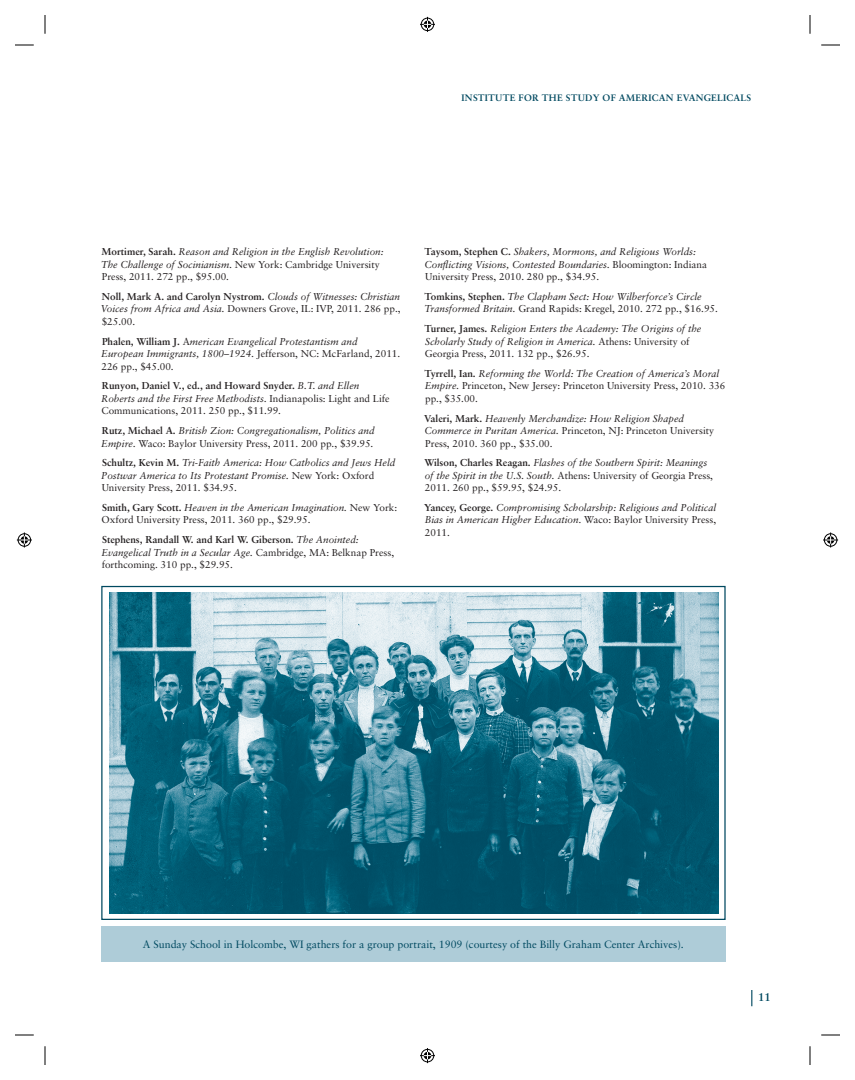
<style>
.page{position:relative;width:855px;height:1080px;background:#fff}
.page>*{position:absolute;margin:0;border:0;box-sizing:border-box;transform-origin:0 0}
.t1{font:700 11.25px "Sabon";color:#004960}
.t2{font:10.62px "Sabon";color:#004960}
.t3{font:italic 10px/12.5px "Sabon";color:#231f20}
.t4{font:10px/12.5px "Sabon";color:#231f20}
.t5{font:700 9.38px "Sabon";letter-spacing:.025em;color:#004960}
.s1{font-weight:700;font-style:normal}
.s2{font-style:normal}
.s3{font-weight:700}
.s4{font-style:italic}
</style>
<div class="page">
<svg style="left:751px;top:990px;width:1px;height:16px"></svg>
<div style="left:101px;top:926px;width:625px;height:36px;background:#aeccd8"></div>
<div style="left:101px;top:586px;width:625px;height:334px;background:#fff;border:1px solid #004960"></div>
<img style="left:110px;top:592px;width:608px;height:322px">
<svg style="left:15px;top:44px;width:19px;height:2px"></svg>
<svg style="left:821px;top:44px;width:19px;height:2px"></svg>
<svg style="left:15px;top:1034px;width:19px;height:2px"></svg>
<svg style="left:821px;top:1034px;width:19px;height:2px"></svg>
<svg style="left:44px;top:15px;width:2px;height:19px"></svg>
<svg style="left:44px;top:1046px;width:2px;height:19px"></svg>
<svg style="left:809px;top:15px;width:2px;height:19px"></svg>
<svg style="left:809px;top:1046px;width:2px;height:19px"></svg>
<svg style="left:420px;top:17px;width:15px;height:15px"></svg>
<svg style="left:420px;top:1048px;width:15px;height:15px"></svg>
<svg style="left:17px;top:532px;width:15px;height:16px"></svg>
<svg style="left:823px;top:532px;width:15px;height:16px"></svg>
<p class="t5" style="left:462px;top:92px;width:291px">INSTITUTE FOR THE STUDY OF AMERICAN EVANGELICALS</p>
<p class="t3" style="left:101px;top:245px;width:284px"><span class="s1">Mortimer, Sarah.</span> Reason and Religion in the English Revolution:<br>The Challenge of Socinianism. <span class="s2">New York: Cambridge University<br>Press, 2011. 272 pp., $95.00.</span></p>
<p class="t3" style="left:100px;top:290px;width:302px;text-align:justify"><span class="s1">Noll, Mark A. and Carolyn Nystrom.</span> Clouds of Witnesses: Christian Voices from Africa and Asia. <span class="s2">Downers Grove, IL: IVP, 2011. 286 pp., $25.00.</span></p>
<p class="t3" style="left:101px;top:335px;width:300px"><span class="s1">Phalen, William J.</span> <span class="s2">A</span>merican Evangelical Protestantism and<br>European Immigrants, 1800–1924. <span class="s2">Jefferson, NC: McFarland, 2011.<br>226 pp., $45.00.</span></p>
<p class="t4" style="left:101px;top:379px;width:290px"><span class="s3">Runyon, Daniel V., ed., and Howard Snyder.</span> <span class="s4">B.T. and Ellen<br>Roberts and the First Free Methodists.</span> Indianapolis: Light and Life<br>Communications, 2011. 250 pp., $11.99.</p>
<p class="t3" style="left:101px;top:424px;width:275px"><span class="s1">Rutz, Michael A.</span> British Zion: Congregationalism, Politics and<br>Empire. <span class="s2">Waco: Baylor University Press, 2011. 200 pp., $39.95.</span></p>
<p class="t3" style="left:101px;top:456px;width:296px"><span class="s1">Schultz, Kevin M.</span> Tri-Faith America: How Catholics and Jews Held<br>Postwar America to Its Protestant Promise. <span class="s2">New York: Oxford<br>University Press, 2011. $34.95.</span></p>
<p class="t4" style="left:101px;top:501px;width:297px"><span class="s3">Smith, Gary Scott.</span> <span class="s4">Heaven in the American Imagination.</span> New York:<br>Oxford University Press, 2011. 360 pp., $29.95.</p>
<p class="t4" style="left:101px;top:533px;width:294px"><span class="s3">Stephens, Randall W. and Karl W. Giberson.</span> <span class="s4">The Anointed:<br>Evangelical Truth in a Secular Age.</span> Cambridge, MA: Belknap Press, forthcoming. 310 pp., $29.95.</p>
<p class="t3" style="left:425px;top:245px;width:284px"><span class="s1">Taysom, Stephen C.</span> Shakers, Mormons, and Religious Worlds:<br>Conflicting Visions, Contested Boundaries. <span class="s2">Bloomington: Indiana<br>University Press, 2010. 280 pp., $34.95.</span></p>
<p class="t3" style="left:425px;top:290px;width:295px"><span class="s1">Tomkins, Stephen.</span> The Clapham Sect: How Wilberforce’s Circle<br>Transformed Britain. <span class="s2">Grand Rapids: Kregel, 2010. 272 pp., $16.95.</span></p>
<p class="t3" style="left:425px;top:322px;width:278px"><span class="s1">Turner, James.</span> Religion Enters the Academy: The Origins of the<br>Scholarly Study of Religion in America. <span class="s2">Athens: University of<br>Georgia Press, 2011. 132 pp., $26.95.</span></p>
<p class="t4" style="left:425px;top:367px;width:302px"><span class="s3">Tyrrell, Ian.</span> <span class="s4">Reforming the World: The Creation of America’s Moral<br>Empire.</span> Princeton, New Jersey: Princeton University Press, 2010. 336 pp., $35.00.</p>
<p class="t3" style="left:424px;top:412px;width:291px"><span class="s1">Valeri, Mark.</span> Heavenly Merchandize: How Religion Shaped<br>Commerce in Puritan America. <span class="s2">Princeton, NJ: Princeton University<br>Press, 2010. 360 pp., $35.00.</span></p>
<p class="t3" style="left:424px;top:456px;width:290px"><span class="s1">Wilson, Charles Reagan.</span> Flashes of the Southern Spirit: Meanings of the Spirit in the U.S. South. <span class="s2">Athens: University of Georgia Press,<br>2011. 260 pp., $59.95, $24.95.</span></p>
<p class="t3" style="left:424px;top:501px;width:294px;text-align:justify"><span class="s1">Yancey, George.</span> Compromising Scholarship: Religious and Political Bias in American Higher Education. <span class="s2">Waco: Baylor University Press, 2011.</span></p>
<p class="t2" style="left:143px;top:938px;width:542px">A Sunday School in Holcombe, WI gathers for a group portrait, 1909 (courtesy of the Billy Graham Center Archives).</p>
<p class="t1" style="left:758px;top:990px;width:14px">11</p>
</div>
